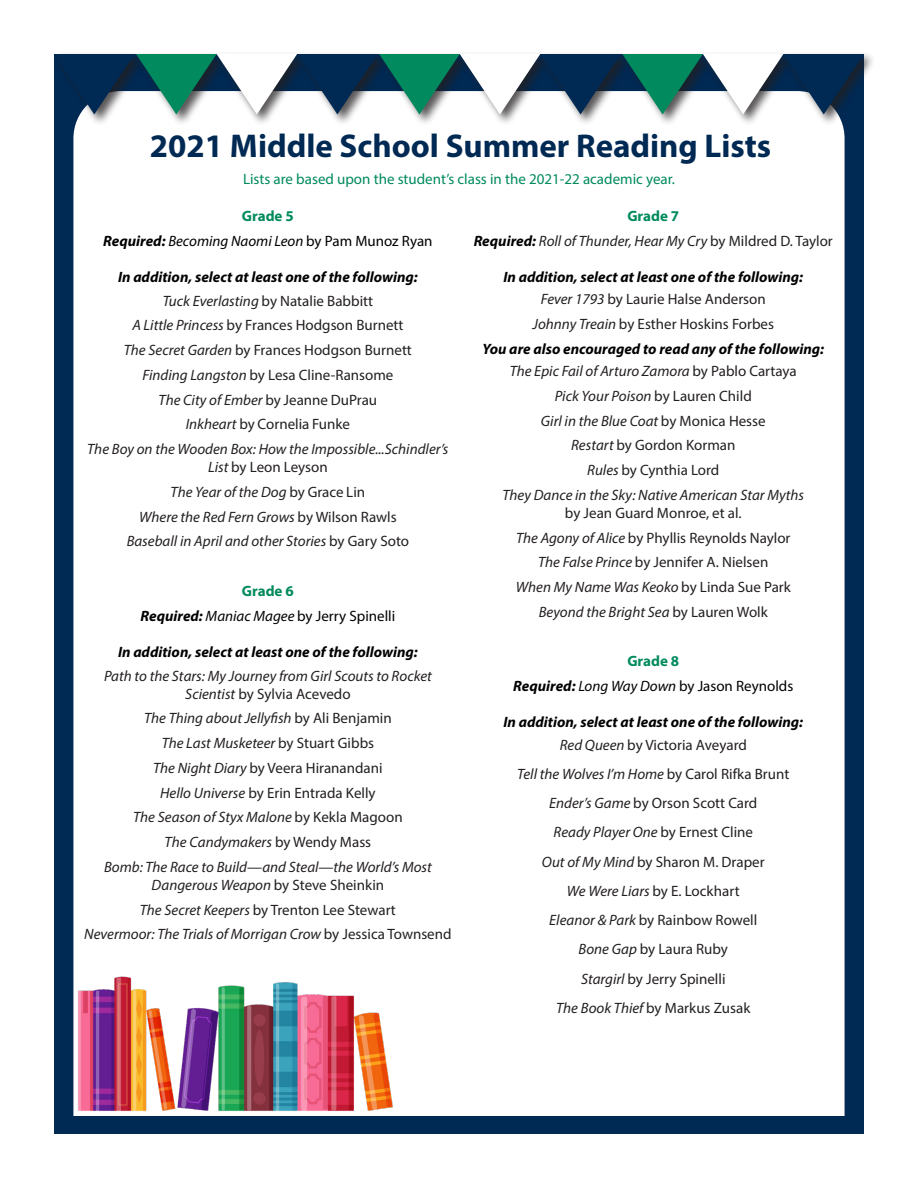
<style>
.page{position:relative;width:918px;height:1188px;background:#fff}
.page>*{position:absolute;margin:0;border:0;box-sizing:border-box;transform-origin:0 0}
.t1{font:700 33px "Myriad Pro";color:#002953}
.t2{font:italic 15px/18px "Myriad Pro";color:#231f20;text-align:center}
.t3{font:15px "Myriad Pro";color:#231f20}
.t4{font:italic 700 15px "Myriad Pro";color:#000}
.t5{font:15px "Myriad Pro";color:#000}
.t6{font:15px "Myriad Pro";color:#008a5e}
.t7{font:italic 15px "Myriad Pro";color:#000}
.t8{font:700 15px "Myriad Pro";color:#008a5e}
.s1{font-weight:700}
.s2{font-style:normal}
.s3{font-style:italic}
.s4{font-weight:700;font-style:italic}
.s5{font-weight:700;color:#000}
</style>
<div class="page">
<div style="left:54px;top:54px;width:810px;height:1080px;background:#002953"></div>
<div style="left:73px;top:127px;width:772px;height:989px;background:#fff"></div>
<img style="left:73px;top:950px;width:339px;height:166px">
<div style="left:52px;top:51px;width:95px;height:76px;background:#231f20;opacity:.75"></div>
<div style="left:134px;top:51px;width:95px;height:76px;background:#231f20;opacity:.75"></div>
<div style="left:215px;top:51px;width:94px;height:76px;background:#231f20;opacity:.75"></div>
<div style="left:295px;top:51px;width:95px;height:76px;background:#231f20;opacity:.75"></div>
<div style="left:377px;top:51px;width:95px;height:76px;background:#231f20;opacity:.75"></div>
<div style="left:458px;top:51px;width:94px;height:76px;background:#231f20;opacity:.75"></div>
<div style="left:538px;top:51px;width:95px;height:76px;background:#231f20;opacity:.75"></div>
<div style="left:620px;top:51px;width:95px;height:76px;background:#231f20;opacity:.75"></div>
<div style="left:701px;top:51px;width:95px;height:76px;background:#231f20;opacity:.75"></div>
<div style="left:782px;top:51px;width:94px;height:76px;background:#231f20;opacity:.75"></div>
<svg style="left:54px;top:54px;width:810px;height:60px"></svg>
<p class="t1" style="left:150px;top:124px;width:623px">2021 Middle School Summer Reading Lists</p>
<p class="t6" style="left:243px;top:169px;width:433px">Lists are based upon the student’s class in the 2021-22 academic year.</p>
<p class="t8" style="left:242px;top:206px;width:53px">Grade 5</p>
<p class="t7" style="left:103px;top:231px;width:331px"><span class="s1">Required:</span> Becoming Naomi Leon <span class="s2">by Pam Munoz Ryan</span></p>
<p class="t4" style="left:118px;top:267px;width:301px">In addition, select at least one of the following:</p>
<p class="t3" style="left:163px;top:291px;width:212px"><span class="s3">Tuck Everlasting</span> by Natalie Babbitt</p>
<p class="t3" style="left:132px;top:316px;width:273px"><span class="s3">A Little Princess</span> by Frances Hodgson Burnett</p>
<p class="t3" style="left:124px;top:341px;width:290px"><span class="s3">The Secret Garden</span> by Frances Hodgson Burnett</p>
<p class="t3" style="left:142px;top:366px;width:253px"><span class="s3">Finding Langston</span> by Lesa Cline-Ransome</p>
<p class="t2" style="left:159px;top:390px;width:220px">The City of Ember <span class="s2">by Jeanne DuPrau</span></p>
<p class="t3" style="left:186px;top:415px;width:166px"><span class="s3">Inkheart</span> by Cornelia Funke</p>
<p class="t2" style="left:87px;top:440px;width:363px">The Boy on the Wooden Box: How the Impossible...Schindler’s<br>List <span class="s2">by Leon Leyson</span></p>
<p class="t2" style="left:171px;top:483px;width:196px">The Year of the Dog <span class="s2">by Grace Lin</span></p>
<p class="t2" style="left:139px;top:507px;width:259px">Where the Red Fern Grows <span class="s2">by Wilson Rawls</span></p>
<p class="t2" style="left:127px;top:532px;width:284px">Baseball in April and other Stories <span class="s2">by Gary Soto</span></p>
<p class="t8" style="left:242px;top:581px;width:53px">Grade 6</p>
<p class="t5" style="left:141px;top:606px;width:256px"><span class="s4">Required:</span> <span class="s3">Maniac Magee</span> by Jerry Spinelli</p>
<p class="t4" style="left:118px;top:642px;width:301px">In addition, select at least one of the following:</p>
<p class="t2" style="left:104px;top:666px;width:329px">Path to the Stars: My Journey from Girl Scouts to Rocket<br>Scientist <span class="s2">by Sylvia Acevedo</span></p>
<p class="t2" style="left:144px;top:709px;width:249px">The Thing about Jellyfish <span class="s2">by Ali Benjamin</span></p>
<p class="t2" style="left:162px;top:734px;width:214px">The Last Musketeer <span class="s2">by Stuart Gibbs</span></p>
<p class="t3" style="left:153px;top:759px;width:231px"><span class="s3">The Night Diary</span> by Veera Hiranandani</p>
<p class="t3" style="left:160px;top:783px;width:217px"><span class="s3">Hello Universe</span> by Erin Entrada Kelly</p>
<p class="t2" style="left:133px;top:808px;width:271px">The Season of Styx Malone <span class="s2">by Kekla Magoon</span></p>
<p class="t2" style="left:165px;top:833px;width:208px">The Candymakers <span class="s2">by Wendy Mass</span></p>
<p class="t2" style="left:104px;top:858px;width:329px">Bomb: The Race to Build—and Steal—the World’s Most<br>Dangerous Weapon <span class="s2">by Steve Sheinkin</span></p>
<p class="t3" style="left:140px;top:900px;width:258px"><span class="s3">The Secret Keepers</span> by Trenton Lee Stewart</p>
<p class="t2" style="left:84px;top:925px;width:369px">Nevermoor: The Trials of Morrigan Crow <span class="s2">by Jessica Townsend</span></p>
<p class="t8" style="left:627px;top:206px;width:53px">Grade 7</p>
<p class="t2" style="left:474px;top:231px;width:361px"><span class="s5">Required:</span> Roll of Thunder, Hear My Cry <span class="s2">by Mildred D. Taylor</span></p>
<p class="t4" style="left:503px;top:267px;width:301px">In addition, select at least one of the following:</p>
<p class="t3" style="left:541px;top:290px;width:227px"><span class="s3">Fever 1793</span> by Laurie Halse Anderson</p>
<p class="t3" style="left:533px;top:315px;width:243px"><span class="s3">Johnny Treain</span> by Esther Hoskins Forbes</p>
<p class="t4" style="left:483px;top:339px;width:343px">You are also encouraged to read any of the following:</p>
<p class="t2" style="left:510px;top:362px;width:289px">The Epic Fail of Arturo Zamora <span class="s2">by Pablo Cartaya</span></p>
<p class="t2" style="left:555px;top:387px;width:199px">Pick Your Poison <span class="s2">by Lauren Child</span></p>
<p class="t2" style="left:541px;top:411px;width:226px">Girl in the Blue Coat <span class="s2">by Monica Hesse</span></p>
<p class="t3" style="left:571px;top:436px;width:166px"><span class="s3">Restart</span> by Gordon Korman</p>
<p class="t3" style="left:587px;top:461px;width:134px"><span class="s3">Rules</span> by Cynthia Lord</p>
<p class="t2" style="left:503px;top:486px;width:303px">They Dance in the Sky: Native American Star Myths <span class="s2">by Jean Guard Monroe, et al.</span></p>
<p class="t3" style="left:516px;top:528px;width:276px"><span class="s3">The Agony of Alice</span> by Phyllis Reynolds Naylor</p>
<p class="t3" style="left:538px;top:553px;width:232px"><span class="s3">The False Prince</span> by Jennifer A. Nielsen</p>
<p class="t2" style="left:516px;top:578px;width:277px">When My Name Was Keoko <span class="s2">by Linda Sue Park</span></p>
<p class="t2" style="left:539px;top:603px;width:231px">Beyond the Bright Sea <span class="s2">by Lauren Wolk</span></p>
<p class="t8" style="left:627px;top:652px;width:53px">Grade 8</p>
<p class="t5" style="left:513px;top:677px;width:282px"><span class="s4">Required:</span> <span class="s3">Long Way Down</span> by Jason Reynolds</p>
<p class="t4" style="left:503px;top:712px;width:301px">In addition, select at least one of the following:</p>
<p class="t3" style="left:560px;top:735px;width:189px"><span class="s3">Red Queen</span> by Victoria Aveyard</p>
<p class="t2" style="left:517px;top:765px;width:274px">Tell the Wolves I’m Home <span class="s2">by Carol Rifka Brunt</span></p>
<p class="t3" style="left:549px;top:794px;width:210px"><span class="s3">Ender’s Game</span> by Orson Scott Card</p>
<p class="t2" style="left:554px;top:823px;width:201px">Ready Player One <span class="s2">by Ernest Cline</span></p>
<p class="t3" style="left:542px;top:852px;width:224px"><span class="s3">Out of My Mind</span> by Sharon M. Draper</p>
<p class="t3" style="left:567px;top:882px;width:174px"><span class="s3">We Were Liars</span> by E. Lockhart</p>
<p class="t3" style="left:549px;top:911px;width:210px"><span class="s3">Eleanor &amp; Park</span> by Rainbow Rowell</p>
<p class="t3" style="left:579px;top:940px;width:151px"><span class="s3">Bone Gap</span> by Laura Ruby</p>
<p class="t3" style="left:581px;top:969px;width:146px"><span class="s3">Stargirl</span> by Jerry Spinelli</p>
<p class="t3" style="left:556px;top:999px;width:196px"><span class="s3">The Book Thief</span> by Markus Zusak</p>
</div>
